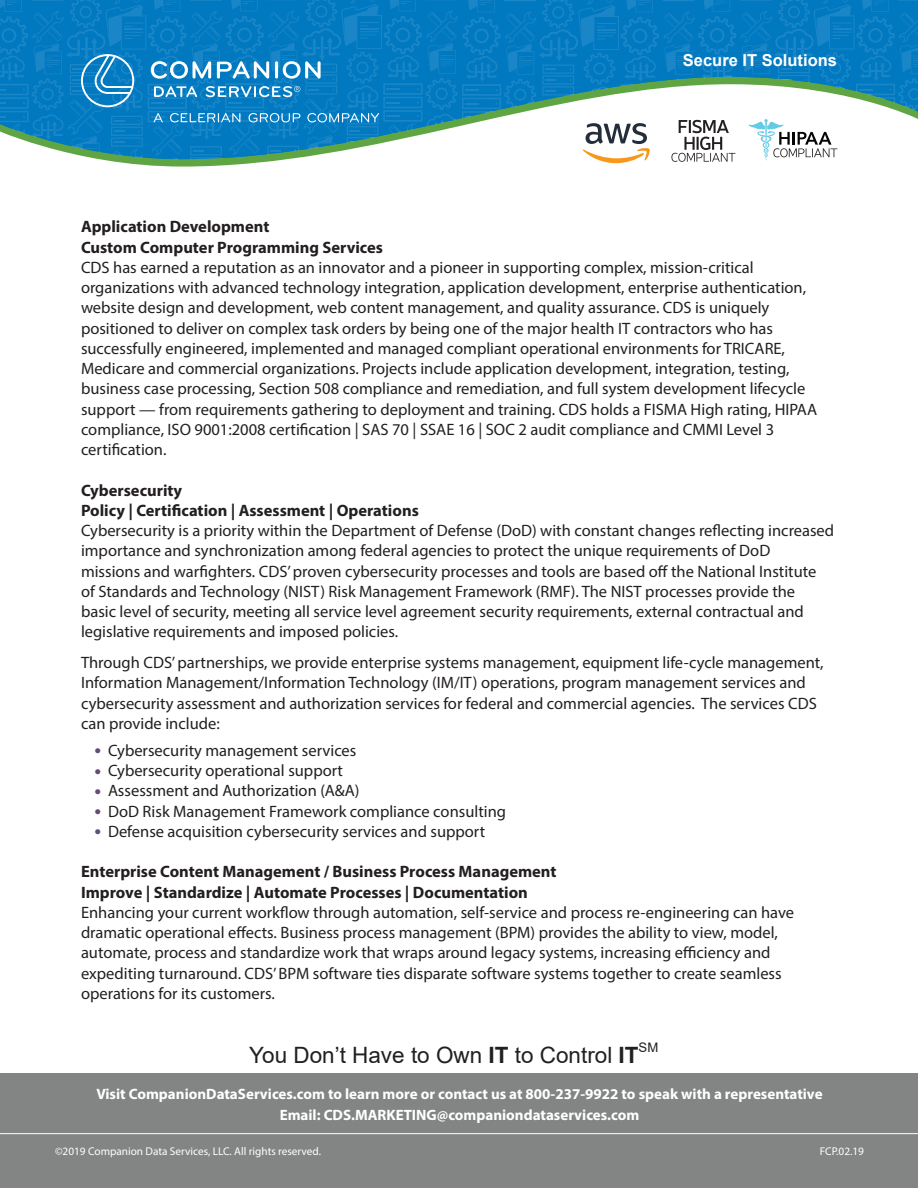
<style>
.page{position:relative;width:918px;height:1188px;background:#fff}
.page>*{position:absolute;margin:0;border:0;box-sizing:border-box;transform-origin:0 0}
.t1{font:22.5px "Arial";color:#231f20}
.t2{font:16.5px/20.2px "Myriad Pro";color:#231f20}
.t3{font:700 16.5px "Myriad Pro";color:#231f20}
.t4{font:700 16.5px "Arial";color:#fff}
.t5{font:700 15px "Myriad Pro";color:#fff}
.t6{font:13.05px "Arial";color:#231f20}
.t7{font:11.25px "Myriad Pro";color:#fff}
.s1{font-size:24px;color:#624b78}
.s2{font-weight:700}
</style>
<div class="page">
<div style="left:0;top:1074px;width:918px;height:114px;background:#838484"></div>
<hr style="left:0;top:1133px;width:918px;height:1px;background:#fff">
<svg style="left:0;top:0;width:918px;height:163px"></svg>
<p class="t4" style="left:683px;top:49px;width:156px">Secure IT Solutions</p>
<p class="t3" style="left:81px;top:216px;width:190px">Application Development</p>
<p class="t3" style="left:81px;top:236px;width:304px">Custom Computer Programming Services</p>
<p class="t2" style="left:81px;top:257px;width:738px">CDS has earned a reputation as an innovator and a pioneer in supporting complex, mission-critical organizations with advanced technology integration, application development, enterprise authentication, website design and development, web content management, and quality assurance. CDS is uniquely positioned to deliver on complex task orders by being one of the major health IT contractors who has successfully engineered, implemented and managed compliant operational environments for TRICARE, Medicare and commercial organizations. Projects include application development, integration, testing, business case processing, Section 508 compliance and remediation, and full system development lifecycle support — from requirements gathering to deployment and training. CDS holds a FISMA High rating, HIPAA compliance, ISO 9001:2008 certification | SAS 70 | SSAE 16 | SOC 2 audit compliance and CMMI Level 3</p>
<p class="t2" style="left:81px;top:439px;width:87px">certification.</p>
<p class="t3" style="left:81px;top:479px;width:103px">Cybersecurity</p>
<p class="t3" style="left:81px;top:499px;width:339px">Policy | Certification | Assessment | Operations</p>
<p class="t2" style="left:81px;top:520px;width:755px">Cybersecurity is a priority within the Department of Defense (DoD) with constant changes reflecting increased importance and synchronization among federal agencies to protect the unique requirements of DoD<br>missions and warfighters. CDS’ proven cybersecurity processes and tools are based off the National Institute of Standards and Technology (NIST) Risk Management Framework (RMF). The NIST processes provide the basic level of security, meeting all service level agreement security requirements, external contractual and legislative requirements and imposed policies.</p>
<p class="t2" style="left:81px;top:652px;width:744px">Through CDS’ partnerships, we provide enterprise systems management, equipment life-cycle management, Information Management/Information Technology (IM/IT) operations, program management services and cybersecurity assessment and authorization services for federal and commercial agencies. The services CDS can provide include:</p>
<p class="t2" style="left:94px;top:740px;width:263px"><span class="s1">•</span> Cybersecurity management services</p>
<p class="t2" style="left:94px;top:760px;width:250px"><span class="s1">•</span> Cybersecurity operational support</p>
<p class="t2" style="left:94px;top:780px;width:267px"><span class="s1">•</span> Assessment and Authorization (A&amp;A)</p>
<p class="t2" style="left:94px;top:801px;width:413px"><span class="s1">•</span> DoD Risk Management Framework compliance consulting</p>
<p class="t2" style="left:94px;top:821px;width:392px"><span class="s1">•</span> Defense acquisition cybersecurity services and support</p>
<p class="t3" style="left:81px;top:861px;width:477px">Enterprise Content Management / Business Process Management</p>
<p class="t3" style="left:81px;top:881px;width:448px">Improve | Standardize | Automate Processes | Documentation</p>
<p class="t2" style="left:81px;top:902px;width:715px">Enhancing your current workflow through automation, self-service and process re-engineering can have dramatic operational effects. Business process management (BPM) provides the ability to view, model, automate, process and standardize work that wraps around legacy systems, increasing efficiency and expediting turnaround. CDS’ BPM software ties disparate software systems together to create seamless operations for its customers.</p>
<p class="t1" style="left:249px;top:1039px;width:391px">You Don’t Have to Own <span class="s2">IT</span> to Control <span class="s2">IT</span></p>
<p class="t6" style="left:639px;top:1039px;width:21px">SM</p>
<p class="t5" style="left:96px;top:1084px;width:728px">Visit CompanionDataServices.com to learn more or contact us at 800-237-9922 to speak with a representative</p>
<p class="t5" style="left:280px;top:1105px;width:361px">Email: CDS.MARKETING@companiondataservices.com</p>
<p class="t7" style="left:55px;top:1145px;width:267px">©2019 Companion Data Services, LLC. All rights reserved.</p>
<p class="t7" style="left:820px;top:1145px;width:46px">FCP.02.19</p>
</div>
